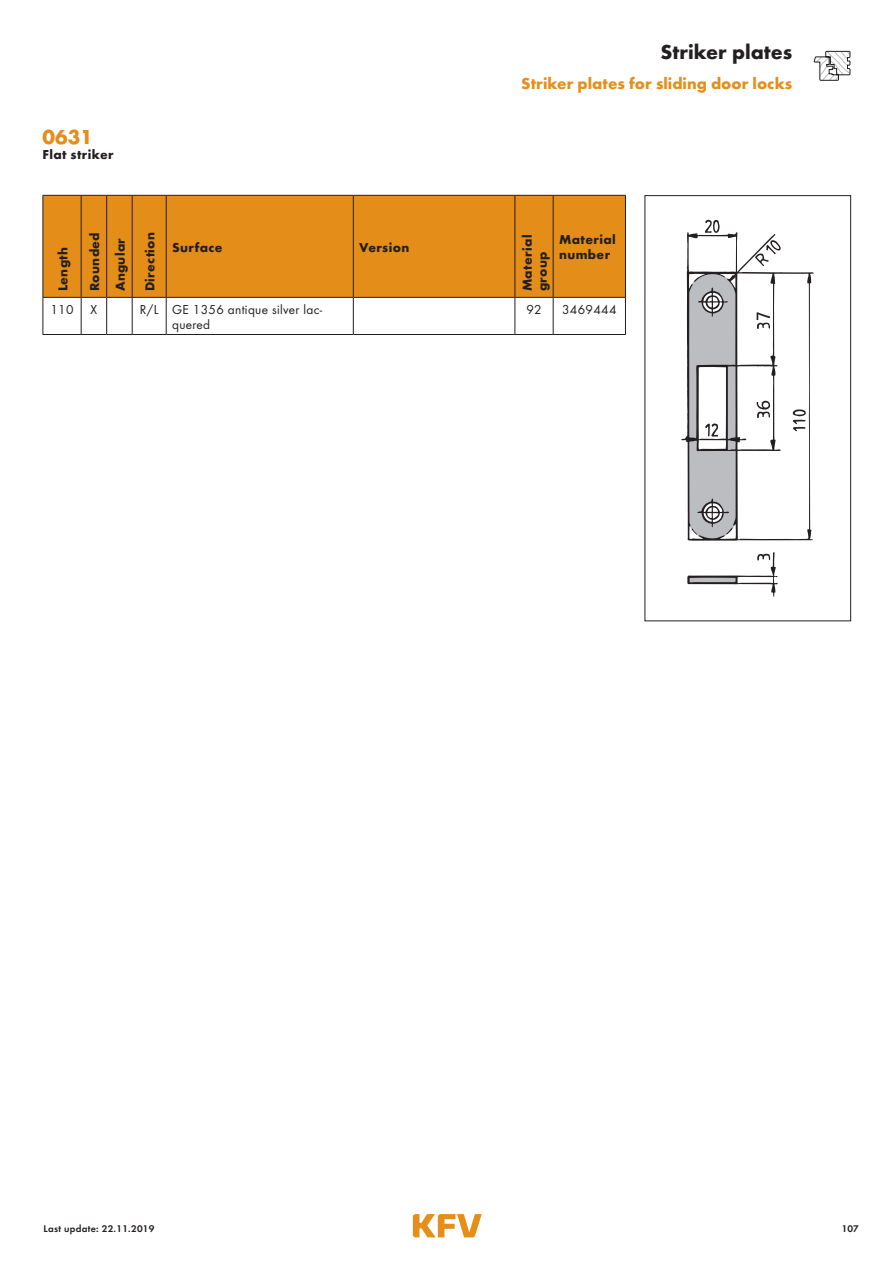
<style>
.page{position:relative;width:893px;height:1263px;background:#fff}
.page>*{position:absolute;margin:0;border:0;box-sizing:border-box;transform-origin:0 0}
.t1{font:700 21px "Futura";color:#231f20}
.t2{font:700 21px "Futura";color:#e48d19}
.t3{font:700 16.5px "Futura";color:#e58e19}
.t4{font:700 13.5px/15px "Futura";letter-spacing:.025em;color:#231f20}
.t5{font:13.5px/15px "Futura Boo";letter-spacing:.025em;color:#231f20}
.t6{font:10.05px "Futura Dem";letter-spacing:.025em;color:#231f20}
</style>
<div class="page">
<svg style="left:413px;top:1214px;width:69px;height:23px"></svg>
<svg style="left:813px;top:50px;width:38px;height:31px"></svg>
<div style="left:44px;top:196px;width:581px;height:101px;background:#e48d19"></div>
<hr style="left:43px;top:195px;width:38px;height:1px;background:#231f20">
<hr style="left:43px;top:196px;width:1px;height:101px;background:#231f20">
<hr style="left:81px;top:196px;width:1px;height:101px;background:#231f20">
<svg style="left:81px;top:195px;width:51px;height:1px"></svg>
<hr style="left:106px;top:196px;width:1px;height:101px;background:#231f20">
<hr style="left:132px;top:195px;width:34px;height:1px;background:#231f20">
<hr style="left:132px;top:196px;width:1px;height:101px;background:#231f20">
<hr style="left:166px;top:195px;width:187px;height:1px;background:#231f20">
<hr style="left:166px;top:196px;width:1px;height:101px;background:#231f20">
<hr style="left:353px;top:195px;width:162px;height:1px;background:#231f20">
<hr style="left:353px;top:196px;width:1px;height:101px;background:#231f20">
<hr style="left:515px;top:195px;width:38px;height:1px;background:#231f20">
<hr style="left:514px;top:196px;width:1px;height:101px;background:#231f20">
<hr style="left:553px;top:195px;width:73px;height:1px;background:#231f20">
<hr style="left:553px;top:196px;width:1px;height:101px;background:#231f20">
<hr style="left:625px;top:196px;width:1px;height:101px;background:#231f20">
<hr style="left:553px;top:297px;width:73px;height:1px;background:#231f20">
<hr style="left:625px;top:298px;width:1px;height:36px;background:#231f20">
<svg style="left:43px;top:297px;width:582px;height:38px"></svg>
<hr style="left:132px;top:334px;width:34px;height:1px;background:#231f20">
<hr style="left:166px;top:334px;width:187px;height:1px;background:#231f20">
<hr style="left:353px;top:334px;width:162px;height:1px;background:#231f20">
<hr style="left:515px;top:334px;width:38px;height:1px;background:#231f20">
<hr style="left:553px;top:334px;width:73px;height:1px;background:#231f20">
<svg style="left:687px;top:552px;width:91px;height:45px"></svg>
<svg style="left:681px;top:220px;width:133px;height:321px"></svg>
<div style="left:644px;top:195px;width:207px;height:426px;border:1px solid #231f20"></div>
<h1 class="t2" style="left:43px;top:124px;width:52px">0631</h1>
<p class="t4" style="left:43px;top:147px;width:73px">Flat striker</p>
<h1 class="t1" style="left:660px;top:39px;width:134px">Striker plates</h1>
<p class="t3" style="left:521px;top:73px;width:273px">Striker plates for sliding door locks</p>
<p class="t4" style="left:55px;top:291px;width:46px;rotate:-90deg">Length</p>
<p class="t4" style="left:82px;top:291px;width:61px;line-height:25.5px;rotate:-90deg">Rounded<br>Angular</p>
<p class="t4" style="left:142px;top:291px;width:61px;rotate:-90deg">Direction</p>
<p class="t4" style="left:172px;top:239px;width:52px">Surface</p>
<p class="t4" style="left:359px;top:239px;width:51px">Version</p>
<p class="t4" style="left:520px;top:291px;width:58px;rotate:-90deg">Material group</p>
<p class="t4" style="left:559px;top:232px;width:58px">Material number</p>
<p class="t5" style="left:50px;top:301px;width:25px">110</p>
<p class="t5" style="left:91px;top:301px;width:8px">X</p>
<p class="t5" style="left:172px;top:301px;width:152px;text-indent:-32px">R/L GE 1356 antique silver lac&shy;quered</p>
<p class="t5" style="left:526px;top:301px;width:17px">92</p>
<p class="t5" style="left:562px;top:301px;width:56px">3469444</p>
<p class="t6" style="left:44px;top:1221px;width:113px">Last update: 22.11.2019</p>
<p class="t6" style="left:842px;top:1221px;width:19px">107</p>
</div>
